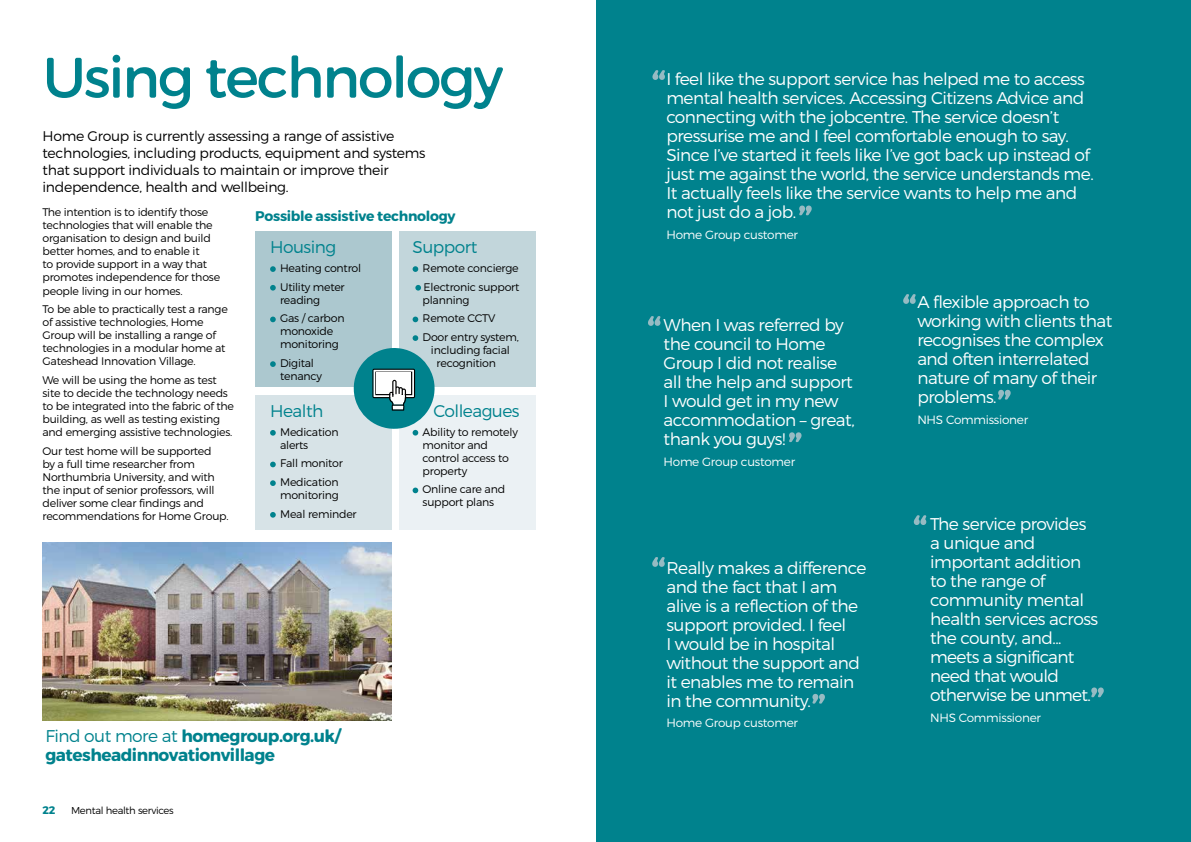
<style>
.page{position:relative;width:1191px;height:842px;background:#fff}
.page>*{position:absolute;margin:0;border:0;box-sizing:border-box;transform-origin:0 0}
.t1{font:57px "Trueno Round";letter-spacing:-.04em;color:#00828d}
.t2{font:17px/19px "Trueno Lt";letter-spacing:-.03em;color:#fff}
.t3{font:17px/19px "Trueno Round Bd";letter-spacing:-.03em;color:#00828d}
.t4{font:17px "Trueno Lt";letter-spacing:-.03em;color:#00828d}
.t5{font:14px/17px "Trueno Lt";letter-spacing:-.02em;color:#000}
.t6{font:14px "Trueno Round Bd";letter-spacing:-.02em;color:#00828d}
.t7{font:12px "Trueno Lt";letter-spacing:-.02em;color:#fff}
.t8{font:11px/13px "Trueno Lt";letter-spacing:-.02em;color:#000}
.t9{font:11px "Trueno Round Bd";color:#00828d}
.t10{font:10px "Trueno Lt";letter-spacing:-.03em;color:#000}
.s1{font-family:"Trueno Lt"}
</style>
<div class="page">
<div style="left:596px;top:0;width:595px;height:842px;background:#00828d"></div>
<div style="left:399px;top:395px;width:136px;height:134px;background:#ebf1f4"></div>
<div style="left:255px;top:395px;width:136px;height:134px;background:#d7e3e7"></div>
<div style="left:399px;top:231px;width:136px;height:156px;background:#c2d6db"></div>
<div style="left:255px;top:231px;width:136px;height:156px;background:#acc8cf"></div>
<svg style="left:270px;top:266px;width:6px;height:6px"></svg>
<svg style="left:270px;top:285px;width:6px;height:6px"></svg>
<svg style="left:270px;top:317px;width:6px;height:5px"></svg>
<svg style="left:270px;top:361px;width:6px;height:6px"></svg>
<svg style="left:412px;top:266px;width:6px;height:6px"></svg>
<svg style="left:415px;top:285px;width:6px;height:6px"></svg>
<svg style="left:412px;top:317px;width:6px;height:5px"></svg>
<svg style="left:270px;top:430px;width:6px;height:6px"></svg>
<svg style="left:270px;top:462px;width:6px;height:5px"></svg>
<svg style="left:270px;top:480px;width:6px;height:6px"></svg>
<svg style="left:270px;top:512px;width:6px;height:6px"></svg>
<svg style="left:412px;top:488px;width:6px;height:5px"></svg>
<img style="left:43px;top:542px;width:348px;height:179px">
<svg style="left:353px;top:335px;width:82px;height:101px"></svg>
<svg style="left:652px;top:70px;width:13px;height:10px"></svg>
<svg style="left:799px;top:206px;width:12px;height:9px"></svg>
<svg style="left:648px;top:316px;width:12px;height:10px"></svg>
<svg style="left:903px;top:294px;width:12px;height:10px"></svg>
<svg style="left:913px;top:515px;width:13px;height:10px"></svg>
<svg style="left:652px;top:557px;width:13px;height:10px"></svg>
<svg style="left:789px;top:432px;width:12px;height:10px"></svg>
<svg style="left:998px;top:390px;width:12px;height:10px"></svg>
<svg style="left:812px;top:694px;width:13px;height:10px"></svg>
<svg style="left:1091px;top:687px;width:12px;height:10px"></svg>
<h1 class="t1" style="left:43px;top:42px;width:462px">Using technology</h1>
<p class="t5" style="left:43px;top:127px;width:384px">Home Group is currently assessing a range of assistive technologies, including products, equipment and systems that support individuals to maintain or improve their independence, health and wellbeing.</p>
<p class="t8" style="left:43px;top:206px;width:179px">The intention is to identify those technologies that will enable the organisation to design and build better homes, and to enable it<br>to provide support in a way that promotes independence for those people living in our homes.</p>
<p class="t8" style="left:43px;top:303px;width:187px">To be able to practically test a range of assistive technologies, Home Group will be installing a range of technologies in a modular home at Gateshead Innovation Village.</p>
<p class="t8" style="left:43px;top:373px;width:193px">We will be using the home as test site to decide the technology needs to be integrated into the fabric of the building, as well as testing existing and emerging assistive technologies.</p>
<p class="t8" style="left:43px;top:444px;width:188px">Our test home will be supported<br>by a full time researcher from<br>Northumbria University, and with the input of senior professors, will deliver some clear findings and recommendations for Home Group.</p>
<p class="t6" style="left:255px;top:207px;width:202px">Possible assistive technology</p>
<h2 class="t4" style="left:412px;top:237px;width:66px">Support</h2>
<p class="t8" style="left:422px;top:258px;width:98px;line-height:18.7px">Remote concierge<br>Electronic support</p>
<p class="t8" style="left:422px;top:290px;width:98px;line-height:18.7px">planning<br>Remote CCTV<br>Door entry system,</p>
<p class="t8" style="left:436px;top:343px;width:75px;text-indent:-6px">including facial recognition</p>
<h2 class="t4" style="left:270px;top:400px;width:55px">Health</h2>
<p class="t8" style="left:280px;top:425px;width:60px">Medication alerts</p>
<p class="t8" style="left:280px;top:454px;width:64px;line-height:18.7px">Fall monitor<br>Medication</p>
<p class="t8" style="left:280px;top:485px;width:78px;line-height:18.7px">monitoring<br>Meal reminder</p>
<h2 class="t4" style="left:270px;top:237px;width:68px">Housing</h2>
<p class="t8" style="left:280px;top:258px;width:83px;line-height:18.7px">Heating control<br>Utility meter</p>
<p class="t8" style="left:280px;top:290px;width:66px;line-height:18.7px">reading<br>Gas / carbon</p>
<p class="t8" style="left:280px;top:325px;width:60px">monoxide monitoring</p>
<p class="t8" style="left:280px;top:356px;width:43px">Digital tenancy</p>
<h2 class="t4" style="left:433px;top:400px;width:88px">Colleagues</h2>
<p class="t8" style="left:422px;top:425px;width:97px">Ability to remotely monitor and control access to property</p>
<p class="t8" style="left:422px;top:483px;width:84px">Online care and support plans</p>
<h2 class="t3" style="left:45px;top:727px;width:297px"><span class="s1">Find out more at</span> homegroup.org.uk/ gatesheadinnovationvillage</h2>
<p class="t9" style="left:43px;top:803px;width:14px">22</p>
<p class="t10" style="left:71px;top:804px;width:104px">Mental health services</p>
<p class="t2" style="left:666px;top:69px;width:429px">I feel like the support service has helped me to access mental health services. Accessing Citizens Advice and connecting with the jobcentre. The service doesn’t pressurise me and I feel comfortable enough to say.<br>Since I’ve started it feels like I’ve got back up instead of just me against the world, the service understands me.<br>It actually feels like the service wants to help me and not just do a job.</p>
<p class="t7" style="left:666px;top:227px;width:133px">Home Group customer</p>
<h2 class="t2" style="left:663px;top:315px;width:193px">When I was referred by the council to Home<br>Group I did not realise all the help and support<br>I would get in my new accommodation – great, thank you guys!</h2>
<p class="t7" style="left:663px;top:454px;width:133px">Home Group customer</p>
<h2 class="t2" style="left:666px;top:558px;width:201px">Really makes a difference and the fact that I am alive is a reflection of the support provided. I feel<br>I would be in hospital without the support and it enables me to remain in the community.</h2>
<p class="t7" style="left:666px;top:716px;width:133px">Home Group customer</p>
<h2 class="t2" style="left:917px;top:292px;width:196px">A flexible approach to working with clients that recognises the complex and often interrelated nature of many of their problems.</h2>
<p class="t7" style="left:917px;top:412px;width:112px">NHS Commissioner</p>
<h2 class="t2" style="left:930px;top:514px;width:170px">The service provides a unique and important addition to the range of community mental health services across the county, and... meets a significant need that would otherwise be unmet.</h2>
<p class="t7" style="left:930px;top:710px;width:112px">NHS Commissioner</p>
</div>
